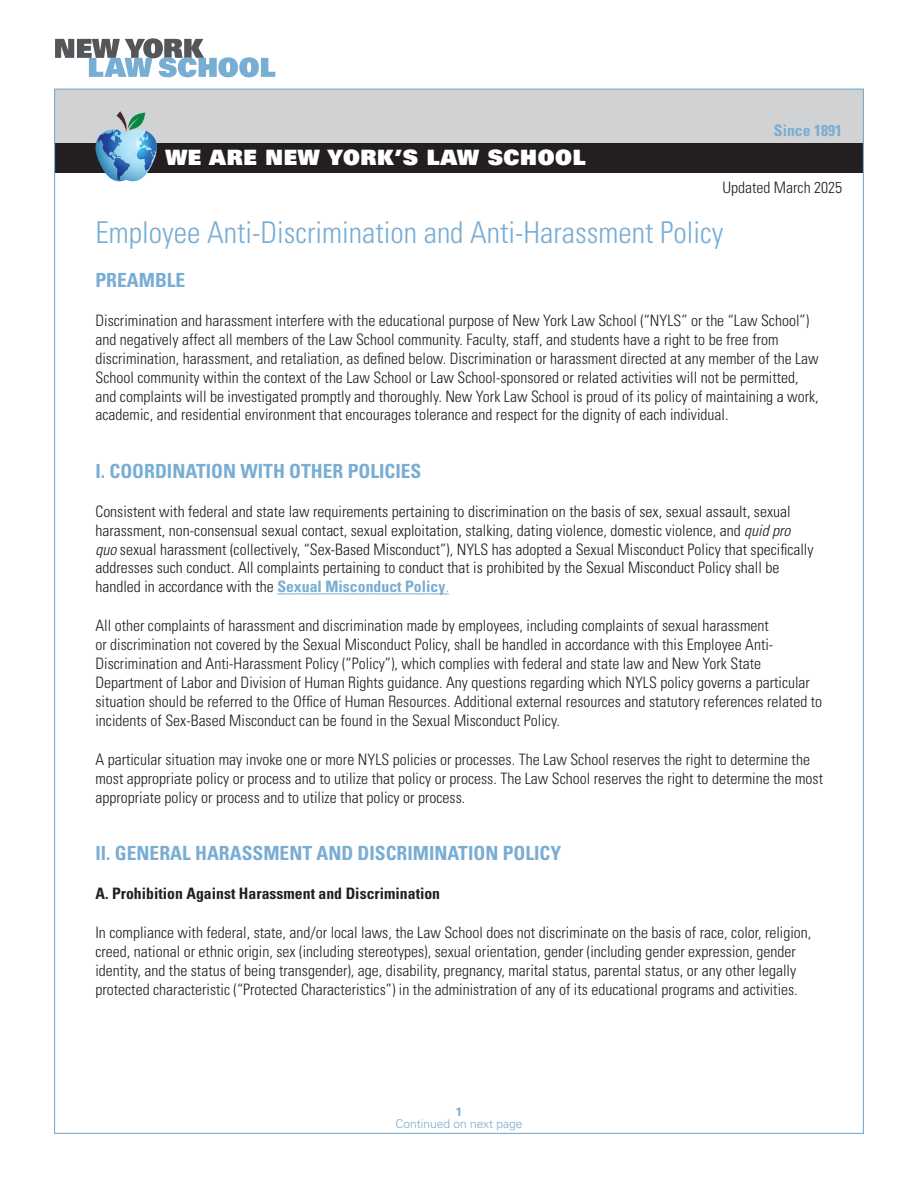
<style>
.page{position:relative;width:918px;height:1188px;background:#fff}
.page>*{position:absolute;margin:0;border:0;box-sizing:border-box;transform-origin:0 0}
.t1{font:300 condensed 30px "Univers LT Std";color:#78add4}
.t2{font:21.15px "Univers LT Std X Black";letter-spacing:.03em;color:#fff}
.t3{font:700 condensed 19.5px "Univers LT Std";color:#78add4}
.t4{font:300 condensed 15.75px/18.9px "Univers LT Std";color:#231f20}
.t5{font:300 condensed 15.75px/18.9px "Univers LT Std";color:#1f1c1d}
.t6{font:700 condensed 15.75px "Univers LT Std";color:#231f20}
.t7{font:700 condensed 15.75px "Univers LT Std";color:#78add4}
.t8{font:300 12px "Univers LT Std";color:#78add4}
.t9{font:700 12px "Univers LT Std";color:#78add4}
.s1{font-style:italic}
.s2{font-weight:700;color:#78add4}
.s3{color:#78add4}
</style>
<div class="page">
<svg style="left:55px;top:38px;width:220px;height:39px"></svg>
<div style="left:55px;top:89px;width:809px;height:79px;background:#d1d2d4"></div>
<div style="left:55px;top:143px;width:809px;height:30px;background:#231f20"></div>
<svg style="left:95px;top:111px;width:62px;height:71px"></svg>
<hr style="left:277px;top:594px;width:172px;height:1px;background:#78add4">
<h2 class="t2" style="left:165px;top:144px;width:422px">WE ARE NEW YORK’S LAW SCHOOL</h2>
<p class="t7" style="left:774px;top:120px;width:70px">Since 1891</p>
<p class="t4" style="left:722px;top:178px;width:121px">Updated March 2025</p>
<h1 class="t1" style="left:95px;top:215px;width:630px">Employee Anti-Discrimination and Anti-Harassment Policy</h1>
<p class="t3" style="left:95px;top:268px;width:91px">PREAMBLE</p>
<p class="t4" style="left:95px;top:311px;width:725px">Discrimination and harassment interfere with the educational purpose of New York Law School (“NYLS” or the “Law School”) and negatively affect all members of the Law School community. Faculty, staff, and students have a right to be free from discrimination, harassment, and retaliation, as defined below. Discrimination or harassment directed at any member of the Law School community within the context of the Law School or Law School-sponsored or related activities will not be permitted, and complaints will be investigated promptly and thoroughly. New York Law School is proud of its policy of maintaining a work, academic, and residential environment that encourages tolerance and respect for the dignity of each individual.</p>
<p class="t3" style="left:95px;top:459px;width:328px">I. COORDINATION WITH OTHER POLICIES</p>
<p class="t5" style="left:95px;top:502px;width:720px">Consistent with federal and state law requirements pertaining to discrimination on the basis of sex, sexual assault, sexual harassment, non-consensual sexual contact, sexual exploitation, stalking, dating violence, domestic violence, and <span class="s1">quid pro quo</span> sexual harassment (collectively, “Sex-Based Misconduct”), NYLS has adopted a Sexual Misconduct Policy that specifically addresses such conduct. All complaints pertaining to conduct that is prohibited by the Sexual Misconduct Policy shall be handled in accordance with the <span class="s2">Sexual Misconduct Policy</span><span class="s3">.</span></p>
<p class="t4" style="left:95px;top:616px;width:728px">All other complaints of harassment and discrimination made by employees, including complaints of sexual harassment<br>or discrimination not covered by the Sexual Misconduct Policy, shall be handled in accordance with this Employee Anti-Discrimination and Anti-Harassment Policy (“Policy”), which complies with federal and state law and New York State Department of Labor and Division of Human Rights guidance. Any questions regarding which NYLS policy governs a particular situation should be referred to the Office of Human Resources. Additional external resources and statutory references related to incidents of Sex-Based Misconduct can be found in the Sexual Misconduct Policy.</p>
<p class="t4" style="left:95px;top:750px;width:729px">A particular situation may invoke one or more NYLS policies or processes. The Law School reserves the right to determine the most appropriate policy or process and to utilize that policy or process. The Law School reserves the right to determine the most appropriate policy or process and to utilize that policy or process.</p>
<p class="t3" style="left:95px;top:841px;width:467px">II. GENERAL HARASSMENT AND DISCRIMINATION POLICY</p>
<p class="t6" style="left:95px;top:884px;width:346px">A. Prohibition Against Harassment and Discrimination</p>
<p class="t4" style="left:95px;top:923px;width:717px">In compliance with federal, state, and/or local laws, the Law School does not discriminate on the basis of race, color, religion, creed, national or ethnic origin, sex (including stereotypes), sexual orientation, gender (including gender expression, gender identity, and the status of being transgender), age, disability, pregnancy, marital status, parental status, or any other legally protected characteristic (“Protected Characteristics”) in the administration of any of its educational programs and activities.</p>
<p class="t9" style="left:456px;top:1104px;width:8px">1</p>
<p class="t8" style="left:395px;top:1116px;width:129px">Continued on next page</p>
</div>
